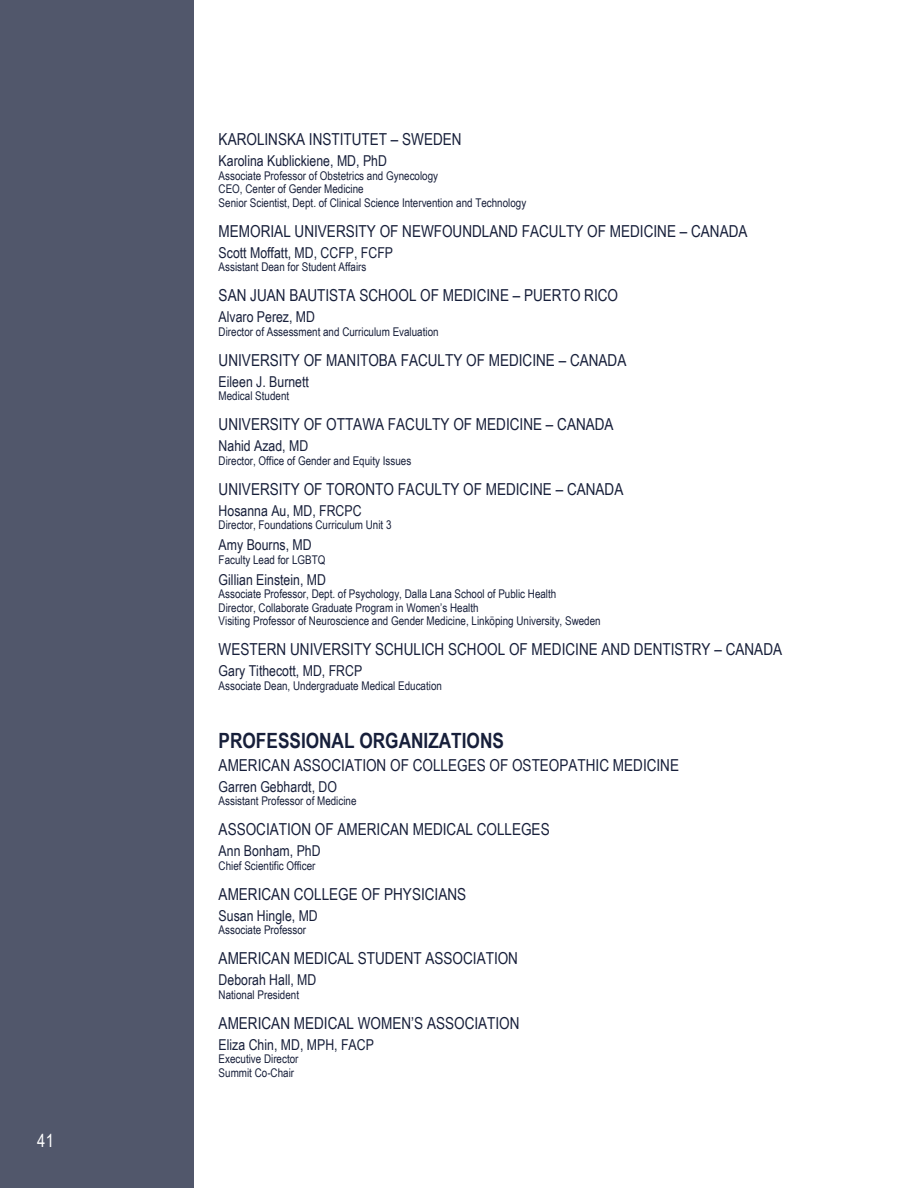
<style>
.page{position:relative;width:916px;height:1188px;background:#fff}
.page>*{position:absolute;margin:0;border:0;box-sizing:border-box;transform-origin:0 0}
.t1{font:700 21px "Arial Narrow";color:#171f3a}
.t2{font:18px "Arial Narrow";color:#fff}
.t3{font:16.5px "Arial Narrow";color:#171f3a}
.t4{font:15px "Arial Narrow";color:#171f3a}
.t5{font:12px/13.5px "Arial Narrow";color:#171f3a}
</style>
<div class="page">
<div style="left:0;top:0;width:193px;height:1188px;background:#51576b"></div>
<h2 class="t2" style="left:37px;top:1128px;width:18px">41</h2>
<h3 class="t3" style="left:218px;top:127px;width:244px">KAROLINSKA INSTITUTET – SWEDEN</h3>
<p class="t4" style="left:218px;top:150px;width:170px">Karolina Kublickiene, MD, PhD</p>
<p class="t5" style="left:218px;top:168px;width:309px">Associate Professor of Obstetrics and Gynecology<br>CEO, Center of Gender Medicine<br>Senior Scientist, Dept. of Clinical Science Intervention and Technology</p>
<h3 class="t3" style="left:218px;top:219px;width:530px">MEMORIAL UNIVERSITY OF NEWFOUNDLAND FACULTY OF MEDICINE – CANADA</h3>
<p class="t4" style="left:218px;top:241px;width:176px">Scott Moffatt, MD, CCFP, FCFP</p>
<p class="t5" style="left:218px;top:260px;width:149px">Assistant Dean for Student Affairs</p>
<h3 class="t3" style="left:218px;top:283px;width:401px">SAN JUAN BAUTISTA SCHOOL OF MEDICINE – PUERTO RICO</h3>
<p class="t4" style="left:218px;top:306px;width:98px">Alvaro Perez, MD</p>
<p class="t5" style="left:218px;top:324px;width:221px">Director of Assessment and Curriculum Evaluation</p>
<h3 class="t3" style="left:218px;top:348px;width:409px">UNIVERSITY OF MANITOBA FACULTY OF MEDICINE – CANADA</h3>
<p class="t4" style="left:218px;top:370px;width:92px">Eileen J. Burnett</p>
<p class="t5" style="left:218px;top:389px;width:72px">Medical Student</p>
<h3 class="t3" style="left:218px;top:412px;width:396px">UNIVERSITY OF OTTAWA FACULTY OF MEDICINE – CANADA</h3>
<p class="t4" style="left:218px;top:435px;width:91px">Nahid Azad, MD</p>
<p class="t5" style="left:218px;top:453px;width:194px">Director, Office of Gender and Equity Issues</p>
<h3 class="t3" style="left:218px;top:477px;width:406px">UNIVERSITY OF TORONTO FACULTY OF MEDICINE – CANADA</h3>
<p class="t4" style="left:218px;top:499px;width:144px">Hosanna Au, MD, FRCPC</p>
<p class="t5" style="left:218px;top:518px;width:174px">Director, Foundations Curriculum Unit 3</p>
<p class="t4" style="left:218px;top:534px;width:94px">Amy Bourns, MD</p>
<p class="t5" style="left:218px;top:552px;width:108px">Faculty Lead for LGBTQ</p>
<p class="t4" style="left:218px;top:568px;width:109px">Gillian Einstein, MD</p>
<p class="t5" style="left:218px;top:587px;width:383px">Associate Professor, Dept. of Psychology, Dalla Lana School of Public Health<br>Director, Collaborate Graduate Program in Women’s Health<br>Visiting Professor of Neuroscience and Gender Medicine, Linköping University, Sweden</p>
<h3 class="t3" style="left:218px;top:637px;width:565px">WESTERN UNIVERSITY SCHULICH SCHOOL OF MEDICINE AND DENTISTRY – CANADA</h3>
<p class="t4" style="left:218px;top:660px;width:145px">Gary Tithecott, MD, FRCP</p>
<p class="t5" style="left:218px;top:678px;width:225px">Associate Dean, Undergraduate Medical Education</p>
<h1 class="t1" style="left:218px;top:725px;width:287px">PROFESSIONAL ORGANIZATIONS</h1>
<h3 class="t3" style="left:218px;top:753px;width:462px">AMERICAN ASSOCIATION OF COLLEGES OF OSTEOPATHIC MEDICINE</h3>
<p class="t4" style="left:218px;top:775px;width:120px">Garren Gebhardt, DO</p>
<p class="t5" style="left:218px;top:794px;width:139px">Assistant Professor of Medicine</p>
<h3 class="t3" style="left:218px;top:817px;width:332px">ASSOCIATION OF AMERICAN MEDICAL COLLEGES</h3>
<p class="t4" style="left:218px;top:840px;width:103px">Ann Bonham, PhD</p>
<p class="t5" style="left:218px;top:858px;width:98px">Chief Scientific Officer</p>
<h3 class="t3" style="left:218px;top:882px;width:249px">AMERICAN COLLEGE OF PHYSICIANS</h3>
<p class="t4" style="left:218px;top:904px;width:101px">Susan Hingle, MD</p>
<p class="t5" style="left:218px;top:923px;width:89px">Associate Professor</p>
<h3 class="t3" style="left:218px;top:946px;width:301px">AMERICAN MEDICAL STUDENT ASSOCIATION</h3>
<p class="t4" style="left:218px;top:969px;width:99px">Deborah Hall, MD</p>
<p class="t5" style="left:218px;top:987px;width:82px">National President</p>
<h3 class="t3" style="left:218px;top:1011px;width:302px">AMERICAN MEDICAL WOMEN’S ASSOCIATION</h3>
<p class="t4" style="left:218px;top:1033px;width:157px">Eliza Chin, MD, MPH, FACP</p>
<p class="t5" style="left:218px;top:1052px;width:81px">Executive Director<br>Summit Co-Chair</p>
</div>
